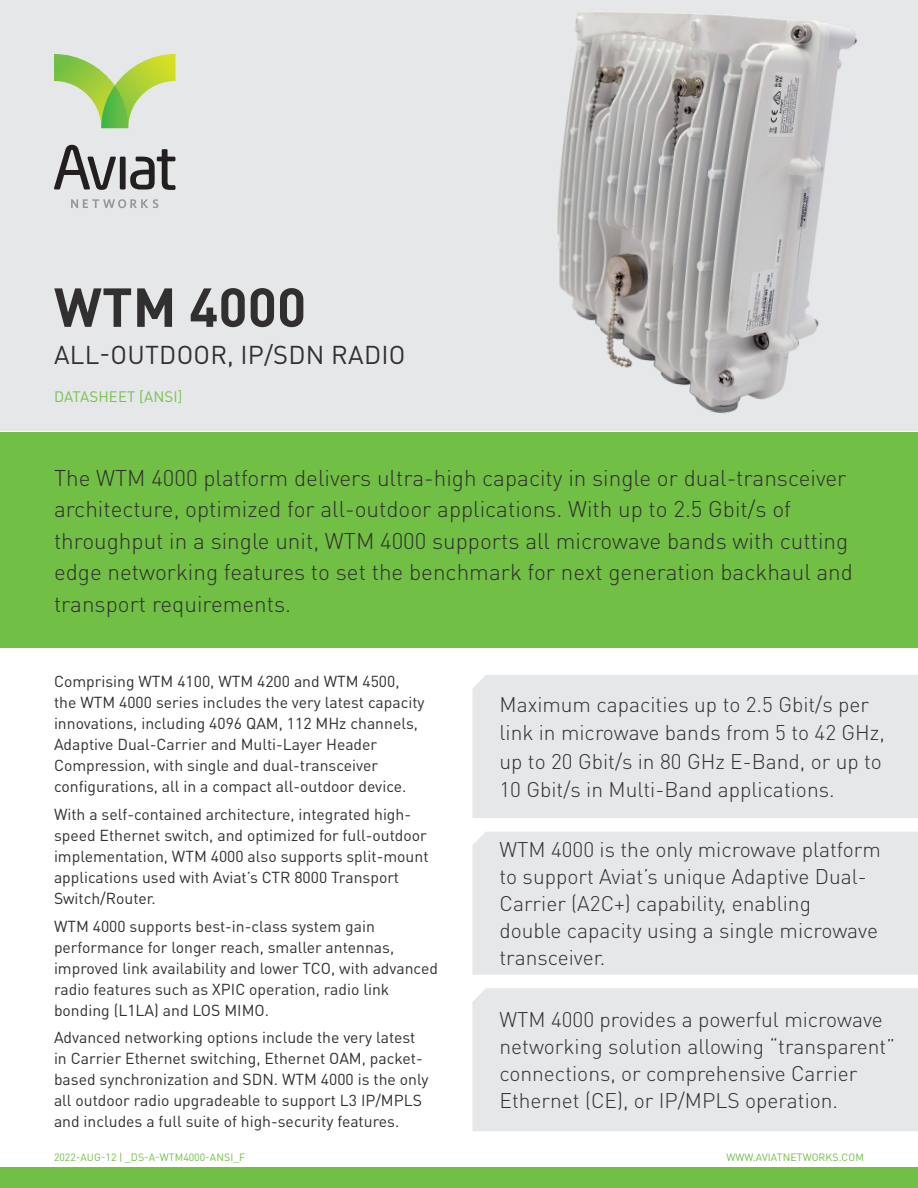
<style>
.page{position:relative;width:918px;height:1188px;background:#fff}
.page>*{position:absolute;margin:0;border:0;box-sizing:border-box;transform-origin:0 0}
.t1{font:700 54px "DINOT";color:#312f30}
.t2{font:25.5px "DINOT";letter-spacing:.01em;color:#312f30}
.Product_intro{font:300 22.5px/31.5px "DINOT";color:#312f30}
.key_features{font:300 21px/27px "DINOT";color:#312f30}
.t3{font:15.75px/21px "DINOT";color:#312f30}
.t4{font:15px "DINOT";letter-spacing:.01em;color:#78c14a}
.t5{font:10.5px "DINOT";letter-spacing:.01em;color:#71bf44}
</style>
<div class="page">
<div style="left:0;top:0;width:918px;height:431px;background:#e6e7e9"></div>
<div style="left:0;top:1167px;width:918px;height:21px;background:#71bf44"></div>
<div style="left:472px;top:988px;width:446px;height:143px;background:#e6e7e9"></div>
<div style="left:472px;top:832px;width:446px;height:143px;background:#e6e7e9"></div>
<div style="left:472px;top:675px;width:446px;height:143px;background:#e6e7e9"></div>
<div style="left:0;top:432px;width:918px;height:216px;background:#71bf44"></div>
<svg style="left:71px;top:199px;width:87px;height:9px"></svg>
<svg style="left:54px;top:145px;width:62px;height:45px"></svg>
<div style="left:120px;top:157px;width:6px;height:32px;background:#231f20"></div>
<svg style="left:130px;top:149px;width:46px;height:41px"></svg>
<svg style="left:54px;top:54px;width:122px;height:74px"></svg>
<img style="left:557px;top:12px;width:301px;height:402px">
<h1 class="t1" style="left:54px;top:271px;width:254px">WTM 4000</h1>
<h2 class="t2" style="left:54px;top:338px;width:91px">All-Outdoor</h2>
<h2 class="t2" style="left:227px;top:338px;width:136px">, IP/SDN Radio</h2>
<p class="t4" style="left:54px;top:387px;width:130px">DATASHEET [ANSI]</p>
<p class="Product_intro" style="left:54px;top:461px;width:801px">The WTM 4000 platform delivers ultra-high capacity in single or dual-transceiver architecture, optimized for all-outdoor applications. With up to 2.5 Gbit/s of throughput in a single unit, WTM 4000 supports all microwave bands with cutting edge networking features to set the benchmark for next generation backhaul and transport requirements.</p>
<p class="t3" style="left:54px;top:670px;width:372px">Comprising WTM 4100, WTM 4200 and WTM 4500, the WTM 4000 series includes the very latest capacity innovations, including 4096 QAM, 112 MHz channels, Adaptive Dual-Carrier and Multi-Layer Header Compression, with single and dual-transceiver configurations, all in a compact all-outdoor device.</p>
<p class="t3" style="left:54px;top:803px;width:376px">With a self-contained architecture, integrated high&shy;speed Ethernet switch, and optimized for full-outdoor implementation, WTM 4000 also supports split-mount applications used with Aviat’s CTR 8000 Transport Switch/Router.</p>
<p class="t3" style="left:54px;top:915px;width:385px">WTM 4000 supports best-in-class system gain performance for longer reach, smaller antennas, improved link availability and lower TCO, with advanced radio features such as XPIC operation, radio link bonding (L1LA) and LOS MIMO.</p>
<p class="t3" style="left:54px;top:1026px;width:376px">Advanced networking options include the very latest in Carrier Ethernet switching, Ethernet OAM, packet&shy;based synchronization and SDN. WTM 4000 is the only all outdoor radio upgradeable to support L3 IP/MPLS and includes a full suite of high-security features.</p>
<p class="key_features" style="left:500px;top:689px;width:387px;line-height:28.5px">Maximum capacities up to 2.5 Gbit/s per link in microwave bands from 5 to 42 GHz, up to 20 Gbit/s in 80 GHz E-Band, or up to 10 Gbit/s in Multi-Band applications.</p>
<p class="key_features" style="left:500px;top:835px;width:383px">WTM 4000 is the only microwave platform to support Aviat’s unique Adaptive Dual-Carrier (A2C+) capability, enabling<br>double capacity using a single microwave transceiver.</p>
<p class="key_features" style="left:500px;top:1005px;width:397px">WTM 4000 provides a powerful microwave networking solution allowing “transparent” connections, or comprehensive Carrier Ethernet (CE), or IP/MPLS operation.</p>
<p class="t5" style="left:54px;top:1150px;width:193px">2022-AUG-12 | _DS-A-WTM4000-ANSI_F</p>
<p class="t5" style="left:726px;top:1150px;width:139px">WWW.AVIATNETWORKS.COM</p>
</div>
